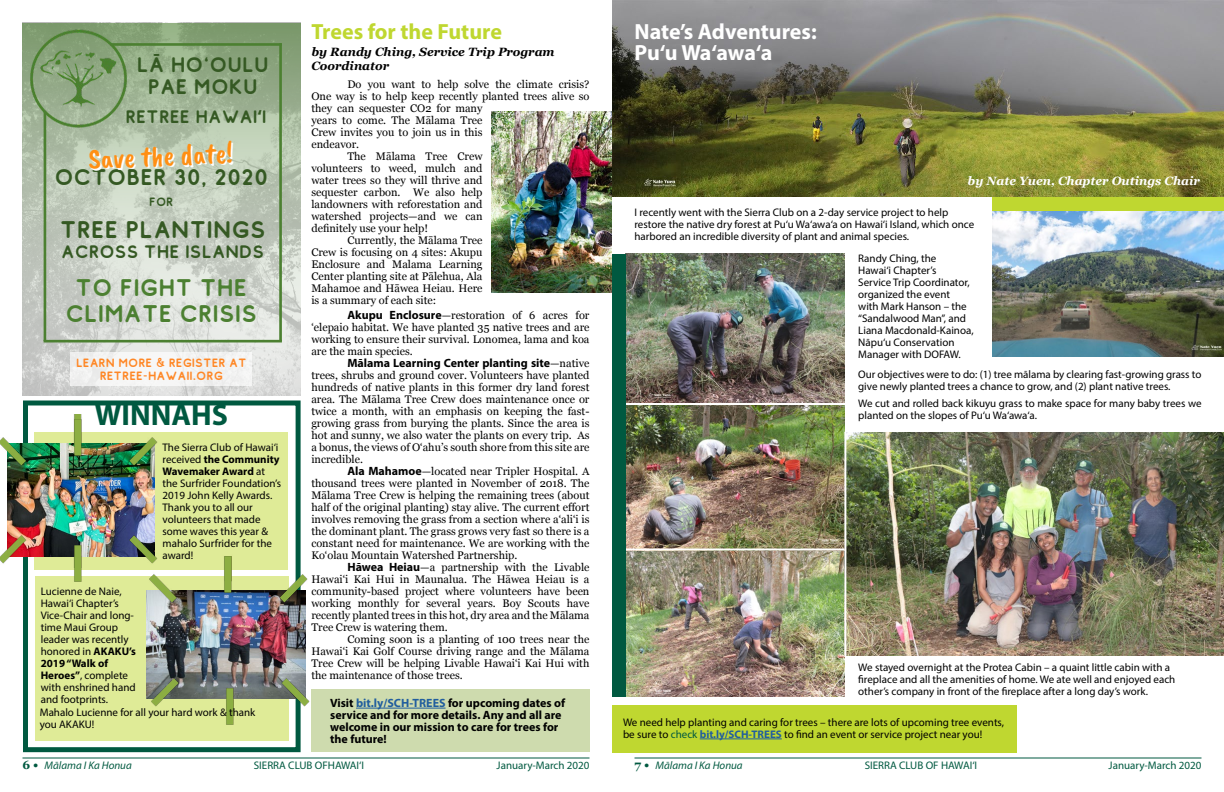
<style>
.page{position:relative;width:1224px;height:792px;background:#fff}
.page>*{position:absolute;margin:0;border:0;box-sizing:border-box;transform-origin:0 0}
.t1{font:700 30px "Myriad Pro";color:#005940}
.t2{font:28.7px "Caveat Brush";color:#ff8f14}
.t3{font:24px/25.5px "Comodo";color:#4c8031;text-align:center}
.t4{font:24px "Comodo";color:#355923}
.t5{font:22.6px "Comodo";color:#355923}
.t6{font:700 22px "Myriad Pro";letter-spacing:-.005em;color:#fff}
.t7{font:700 22px "Myriad Pro";color:#bfd730}
.t8{font:21px/21.8px "Comodo";color:#355923;text-align:center}
.t9{font:18px "Comodo";color:#355923}
.t10{font:700 12px/12px "Myriad Pro";color:#000}
.t11{font:italic 700 12px/14px "Georgia";color:#000}
.t12{font:12px/12.7px "Comodo";color:#ff8725;text-align:center}
.t13{font:italic 700 12px "Georgia";color:#fff}
.t14{font:12px "Comodo";color:#355923}
.t15{font:11px/12px "Georgia";color:#000;text-align:justify}
.t16{font:11px/12px "Myriad Pro";color:#000}
.t17{font:11px "Myriad Pro";color:#005940}
.t18{font:italic 11px "Myriad Pro";color:#005940}
.s1{font-family:"Noto Sans";font-weight:700}
.s2{font-weight:700}
.s3{font-family:"Myriad Pro";font-weight:700;font-size:12px}
.s4{font-family:"Georgia";font-weight:400;font-size:11px}
.s5{color:#215e9e}
.s6{color:#005940}
.s7{font-weight:700;color:#215e9e}
.s8{font-family:"Georgia";font-weight:700;font-style:normal;font-size:12px}
</style>
<div class="page">
<div style="left:23px;top:400px;width:278px;height:352px;border:5px solid #005940"></div>
<div style="left:311px;top:690px;width:279px;height:62px;background:#cedbae"></div>
<hr style="left:22px;top:758px;width:568px;height:1px;background:#005940">
<hr style="left:634px;top:758px;width:568px;height:1px;background:#005940">
<hr style="left:356px;top:708px;width:90px;height:1px;background:#215e9e">
<img style="left:612px;top:0;width:612px;height:197px">
<img style="left:993px;top:211px;width:231px;height:146px">
<img style="left:626px;top:254px;width:218px;height:442px">
<img style="left:846px;top:432px;width:378px;height:224px">
<svg style="left:23px;top:22px;width:278px;height:374px;background:#bbc5b5"></svg>
<img style="left:26px;top:28px;width:106px;height:104px">
<svg style="left:44px;top:43px;width:238px;height:299px;background:#b3c3ab"></svg>
<div style="left:70px;top:352px;width:182px;height:33px;background:#f4f5f4"></div>
<div style="left:993px;top:197px;width:231px;height:14px;background:#bfd730"></div>
<div style="left:612px;top:705px;width:405px;height:47px;background:#bfd730"></div>
<hr style="left:700px;top:739px;width:82px;height:1px;background:#215e9e">
<hr style="left:624px;top:403px;width:221px;height:2px;background:#fff">
<hr style="left:623px;top:549px;width:222px;height:2px;background:#fff">
<div style="left:612px;top:254px;width:14px;height:442px;background:#005940"></div>
<div style="left:35px;top:432px;width:253px;height:138px;background:#dfeb97"></div>
<img style="left:7px;top:475px;width:148px;height:51px">
<div style="left:35px;top:576px;width:253px;height:165px;background:#dfeb97"></div>
<img style="left:147px;top:612px;width:159px;height:56px">
<img style="left:0;top:414px;width:158px;height:61px">
<img style="left:0;top:526px;width:156px;height:42px">
<img style="left:70px;top:543px;width:15px;height:39px">
<img style="left:70px;top:418px;width:15px;height:49px">
<img style="left:100px;top:557px;width:208px;height:55px">
<img style="left:146px;top:668px;width:164px;height:43px">
<img style="left:222px;top:686px;width:15px;height:39px">
<img style="left:220px;top:556px;width:15px;height:48px">
<img style="left:492px;top:111px;width:119px;height:181px">
<h3 class="t8" style="left:137px;top:53px;width:134px">LĀ HO‘OULU<br>PAE MOKU</h3>
<h3 class="t9" style="left:125px;top:104px;width:143px">RETREE HAWAI<span class="s1">ʻ</span>I</h3>
<h2 class="t2" style="left:88px;top:142px;width:146px;rotate:-2deg">Save the date!</h2>
<p class="t14" style="left:149px;top:194px;width:26px">FOR</p>
<h3 class="t5" style="left:54px;top:161px;width:216px">OCTOBER 30, 2020</h3>
<h3 class="t4" style="left:60px;top:212px;width:208px">TREE PLANTINGS</h3>
<h3 class="t9" style="left:61px;top:239px;width:205px">ACROSS THE ISLANDS</h3>
<h3 class="t3" style="left:65px;top:274px;width:193px">TO FIGHT THE<br>CLIMATE CRISIS</h3>
<p class="t12" style="left:76px;top:356px;width:172px">LEARN MORE &amp; REGISTER AT<br>RETREE-HAWAII.ORG</p>
<h1 class="t1" style="left:95px;top:396px;width:135px">WINNAHS</h1>
<p class="t16" style="left:163px;top:441px;width:120px">The Sierra Club of Hawai‘i received <span class="s2">the Community<br>Wavemaker Award</span> at the Surfrider Foundation’s<br>2019 John Kelly Awards.<br>Thank you to all our volunteers that made some waves this year &amp; mahalo Surfrider for the award!</p>
<p class="t16" style="left:40px;top:586px;width:217px">Lucienne de Naie,<br>Hawai‘i Chapter’s<br>Vice-Chair and long-<br>time Maui Group<br>leader was recently<br>honored in <span class="s2">AKAKU’s<br>2019 “Walk of<br>Heroes”</span>, complete<br>with enshrined hand<br>and footprints.<br>Mahalo Lucienne for all your hard work &amp; thank you AKAKU!</p>
<h3 class="t7" style="left:311px;top:17px;width:192px">Trees for the Future</h3>
<p class="t11" style="left:311px;top:44px;width:245px">by Randy Ching, Service Trip Program<br>Coordinator</p>
<p class="t15" style="left:347px;top:78px;width:244px">Do you want to help solve the climate crisis?</p>
<p class="t15" style="left:311px;top:90px;width:280px">One way is to help keep recently planted trees alive so</p>
<p class="t15" style="left:311px;top:102px;width:173px">they can sequester CO2 for many</p>
<p class="t15" style="left:311px;top:114px;width:173px">years to come. The Mālama Tree</p>
<p class="t15" style="left:311px;top:126px;width:173px">Crew invites you to join us in this</p>
<p class="t15" style="left:311px;top:138px;width:49px">endeavor.</p>
<p class="t15" style="left:347px;top:150px;width:137px">The Mālama Tree Crew</p>
<p class="t15" style="left:311px;top:162px;width:173px">volunteers to weed, mulch and</p>
<p class="t15" style="left:311px;top:174px;width:173px">water trees so they will thrive and</p>
<p class="t15" style="left:311px;top:186px;width:173px">sequester carbon. We also help</p>
<p class="t15" style="left:311px;top:198px;width:173px">landowners with reforestation and</p>
<p class="t15" style="left:311px;top:210px;width:173px">watershed projects—and we can</p>
<p class="t15" style="left:311px;top:222px;width:118px">definitely use your help!</p>
<p class="t15" style="left:347px;top:234px;width:137px">Currently, the Mālama Tree</p>
<p class="t15" style="left:311px;top:246px;width:173px">Crew is focusing on 4 sites: Akupu</p>
<p class="t15" style="left:311px;top:258px;width:173px">Enclosure and Malama Learning</p>
<p class="t15" style="left:311px;top:270px;width:173px">Center planting site at Pālehua, Ala</p>
<p class="t15" style="left:311px;top:282px;width:173px">Mahamoe and Hāwea Heiau. Here</p>
<p class="t15" style="left:311px;top:294px;width:126px">is a summary of each site:</p>
<p class="t15" style="left:311px;top:309px;width:280px;text-indent:36px"><span class="s3">Akupu Enclosure</span>—restoration of 6 acres for ‘elepaio habitat. We have planted 35 native trees and are working to ensure their survival. Lonomea, lama and koa are the main species.</p>
<p class="t10" style="left:347px;top:357px;width:244px">Mālama Learning Center planting site<span class="s4">—native</span></p>
<p class="t15" style="left:311px;top:369px;width:280px">trees, shrubs and ground cover. Volunteers have planted hundreds of native plants in this former dry land forest area. The Mālama Tree Crew does maintenance once or twice a month, with an emphasis on keeping the fast&shy;growing grass from burying the plants. Since the area is hot and sunny, we also water the plants on every trip. As a bonus, the views of Oʻahu’s south shore from this site are incredible.</p>
<p class="t15" style="left:311px;top:465px;width:280px;text-indent:36px"><span class="s3">Ala Mahamoe</span>—located near Tripler Hospital. A thousand trees were planted in November of 2018. The Mālama Tree Crew is helping the remaining trees (about half of the original planting) stay alive. The current effort involves removing the grass from a section where aʻaliʻi is the dominant plant. The grass grows very fast so there is a constant need for maintenance. We are working with the Koʻolau Mountain Watershed Partnership.</p>
<p class="t15" style="left:311px;top:561px;width:280px;text-indent:36px"><span class="s3">Hāwea Heiau</span>—a partnership with the Livable Hawaiʻi Kai Hui in Maunalua. The Hāwea Heiau is a community-based project where volunteers have been working monthly for several years. Boy Scouts have recently planted trees in this hot, dry area and the Mālama Tree Crew is watering them.</p>
<p class="t15" style="left:311px;top:633px;width:280px;text-indent:36px">Coming soon is a planting of 100 trees near the Hawaiʻi Kai Golf Course driving range and the Mālama Tree Crew will be helping Livable Hawaiʻi Kai Hui with the maintenance of those trees.</p>
<p class="t10" style="left:330px;top:696px;width:236px">Visit <span class="s5">bit.ly/SCH-TREES</span> for upcoming dates of service and for more details. Any and all are welcome in our mission to care for trees for the future!</p>
<h3 class="t6" style="left:634px;top:17px;width:184px">Nate’s Adventures:</h3>
<h3 class="t6" style="left:634px;top:39px;width:139px">Pu‘u Wa‘awa‘a</h3>
<p class="t13" style="left:968px;top:172px;width:234px">by Nate Yuen, Chapter Outings Chair</p>
<p class="t16" style="left:634px;top:206px;width:341px">I recently went with the Sierra Club on a 2-day service project to help restore the native dry forest at Pu‘u Wa‘awa‘a on Hawai‘i Island, which once harbored an incredible diversity of plant and animal species.</p>
<p class="t16" style="left:858px;top:252px;width:117px">Randy Ching, the<br>Hawai‘i Chapter’s<br>Service Trip Coordinator, organized the event<br>with Mark Hanson – the “Sandalwood Man”, and<br>Liana Macdonald-Kainoa,<br>Nāpu‘u Conservation<br>Manager with DOFAW.</p>
<p class="t16" style="left:858px;top:368px;width:345px">Our objectives were to do: (1) tree mālama by clearing fast-growing grass to give newly planted trees a chance to grow, and (2) plant native trees.</p>
<p class="t16" style="left:858px;top:398px;width:345px">We cut and rolled back kikuyu grass to make space for many baby trees we planted on the slopes of Pu‘u Wa‘awa‘a.</p>
<p class="t16" style="left:858px;top:661px;width:319px">We stayed overnight at the Protea Cabin – a quaint little cabin with a fireplace and all the amenities of home. We ate well and enjoyed each other’s company in front of the fireplace after a long day’s work.</p>
<p class="t16" style="left:623px;top:716px;width:383px">We need help planting and caring for trees – there are lots of upcoming tree events, be sure to <span class="s6">check</span> <span class="s7">bit.ly/SCH-TREES</span> to find an event or service project near you!</p>
<p class="t18" style="left:22px;top:758px;width:111px"><span class="s8">6 •</span> Mālama I Ka Honua</p>
<p class="t17" style="left:254px;top:759px;width:112px">SIERRA CLUB OFHAWAI‘I</p>
<p class="t17" style="left:497px;top:759px;width:94px">January-March 2020</p>
<p class="t18" style="left:634px;top:758px;width:110px"><span class="s8">7 •</span> Mālama I Ka Honua</p>
<p class="t17" style="left:865px;top:759px;width:114px">SIERRA CLUB OF HAWAI‘I</p>
<p class="t17" style="left:1109px;top:759px;width:94px">January-March 2020</p>
</div>
